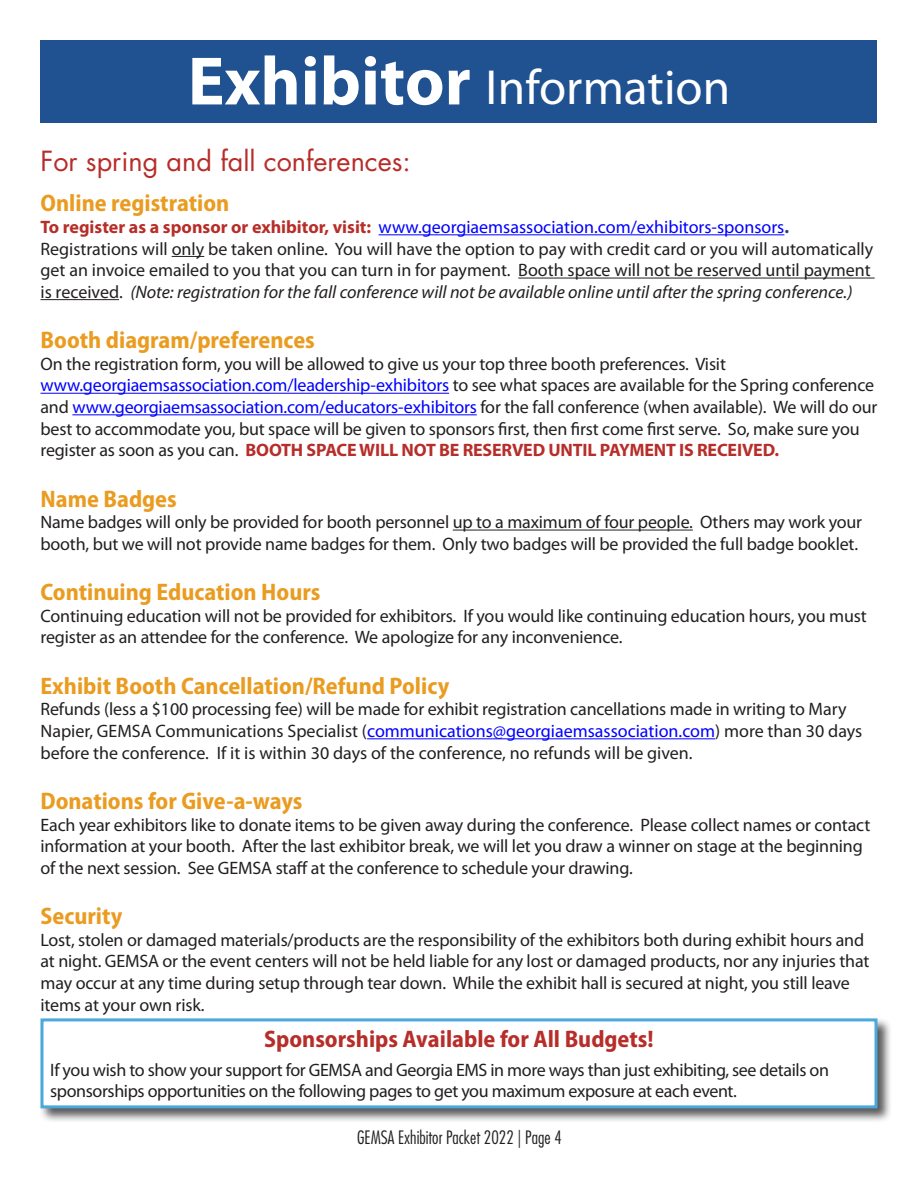
<style>
.page{position:relative;width:918px;height:1188px;background:#fff}
.page>*{position:absolute;margin:0;border:0;box-sizing:border-box;transform-origin:0 0}
.Paragraph_Style_1{font:49.5px "Myriad Pro";color:#fff}
.Paragraph_Style_1-2{font:27px "Futura Std";color:#b72d29}
.headings{font:700 semi-condensed 24px "Myriad Pro";color:#ea9c21}
.headings-2{font:700 semi-condensed 24px "Myriad Pro";color:#b72d29}
.Paragraph_Style_1-3{font:18px/21.6px "Myriad Pro";letter-spacing:-.01em;color:#231f20}
.t1{font:18px "Myriad Pro";color:#00f}
.t2{font:300 condensed 18px "Futura Std";color:#231f20}
.s1{font-weight:700;font-size:69px}
.s2{font-weight:700;color:#b72d29}
.s3{font-weight:700;color:#253f8e}
.s4{font-style:italic}
.s5{color:#00f}
</style>
<div class="page">
<hr style="left:379px;top:234px;width:405px;height:1px;background:#00f">
<hr style="left:172px;top:256px;width:32px;height:1px;background:#231f20">
<hr style="left:518px;top:278px;width:357px;height:1px;background:#231f20">
<hr style="left:40px;top:299px;width:79px;height:1px;background:#231f20">
<hr style="left:40px;top:393px;width:409px;height:1px;background:#00f">
<hr style="left:72px;top:414px;width:405px;height:1px;background:#00f">
<hr style="left:453px;top:530px;width:240px;height:1px;background:#231f20">
<hr style="left:367px;top:738px;width:348px;height:1px;background:#00f">
<div style="left:40px;top:40px;width:838px;height:83px;background:#205292"></div>
<div style="left:39px;top:1017px;width:853px;height:106px;background:#231f20;opacity:.75"></div>
<div style="left:42px;top:1020px;width:834px;height:87px;background:#fff"></div>
<div style="left:40px;top:1018px;width:838px;height:90px;border:3px solid #49a9dd"></div>
<p class="Paragraph_Style_1" style="left:188px;top:57px;width:544px"><span class="s1">Exhibitor</span> Information</p>
<p class="Paragraph_Style_1-2" style="left:40px;top:143px;width:372px">For spring and fall conferences:</p>
<p class="headings" style="left:40px;top:190px;width:190px">Online registration</p>
<p class="t1" style="left:40px;top:216px;width:750px"><span class="s2">To register as a sponsor or exhibitor, visit:</span> www.georgiaemsassociation.com/exhibitors-sponsors<span class="s3">.</span></p>
<p class="Paragraph_Style_1-3" style="left:40px;top:238px;width:834px">Registrations will only be taken online. You will have the option to pay with credit card or you will automatically get an invoice emailed to you that you can turn in for payment. Booth space will not be reserved until payment is received. <span class="s4">(Note: registration for the fall conference will not be available online until after the spring conference.)</span></p>
<p class="headings" style="left:40px;top:327px;width:276px">Booth diagram/preferences</p>
<p class="Paragraph_Style_1-3" style="left:40px;top:353px;width:839px">On the registration form, you will be allowed to give us your top three booth preferences. Visit <span class="s5">www.georgiaemsassociation.com/leadership-exhibitors</span> to see what spaces are available for the Spring conference and <span class="s5">www.georgiaemsassociation.com/educators-exhibitors</span> for the fall conference (when available). We will do our best to accommodate you, but space will be given to sponsors first, then first come first serve. So, make sure you register as soon as you can. <span class="s2">BOOTH SPACE WILL NOT BE RESERVED UNTIL PAYMENT IS RECEIVED.</span></p>
<p class="headings" style="left:40px;top:485px;width:138px">Name Badges</p>
<p class="Paragraph_Style_1-3" style="left:40px;top:511px;width:823px">Name badges will only be provided for booth personnel up to a maximum of four people. Others may work your booth, but we will not provide name badges for them. Only two badges will be provided the full badge booklet.</p>
<p class="headings" style="left:40px;top:579px;width:282px">Continuing Education Hours</p>
<p class="Paragraph_Style_1-3" style="left:40px;top:605px;width:828px">Continuing education will not be provided for exhibitors. If you would like continuing education hours, you must register as an attendee for the conference. We apologize for any inconvenience.</p>
<p class="headings" style="left:40px;top:672px;width:410px">Exhibit Booth Cancellation/Refund Policy</p>
<p class="Paragraph_Style_1-3" style="left:40px;top:698px;width:823px">Refunds (less a $100 processing fee) will be made for exhibit registration cancellations made in writing to Mary<br>Napier, GEMSA Communications Specialist (<span class="s5">communications@georgiaemsassociation.com</span>) more than 30 days before the conference. If it is within 30 days of the conference, no refunds will be given.</p>
<p class="headings" style="left:40px;top:788px;width:263px">Donations for Give-a-ways</p>
<p class="Paragraph_Style_1-3" style="left:40px;top:814px;width:831px">Each year exhibitors like to donate items to be given away during the conference. Please collect names or contact information at your booth. After the last exhibitor break, we will let you draw a winner on stage at the beginning of the next session. See GEMSA staff at the conference to schedule your drawing.</p>
<p class="headings" style="left:40px;top:903px;width:83px">Security</p>
<p class="Paragraph_Style_1-3" style="left:40px;top:929px;width:830px">Lost, stolen or damaged materials/products are the responsibility of the exhibitors both during exhibit hours and at night. GEMSA or the event centers will not be held liable for any lost or damaged products, nor any injuries that may occur at any time during setup through tear down. While the exhibit hall is secured at night, you still leave items at your own risk.</p>
<p class="headings-2" style="left:264px;top:1026px;width:391px">Sponsorships Available for All Budgets!</p>
<p class="Paragraph_Style_1-3" style="left:50px;top:1059px;width:780px">If you wish to show your support for GEMSA and Georgia EMS in more ways than just exhibiting, see details on sponsorships opportunities on the following pages to get you maximum exposure at each event.</p>
<p class="t2" style="left:357px;top:1127px;width:206px">GEMSA Exhibitor Packet 2022 | Page 4</p>
</div>
